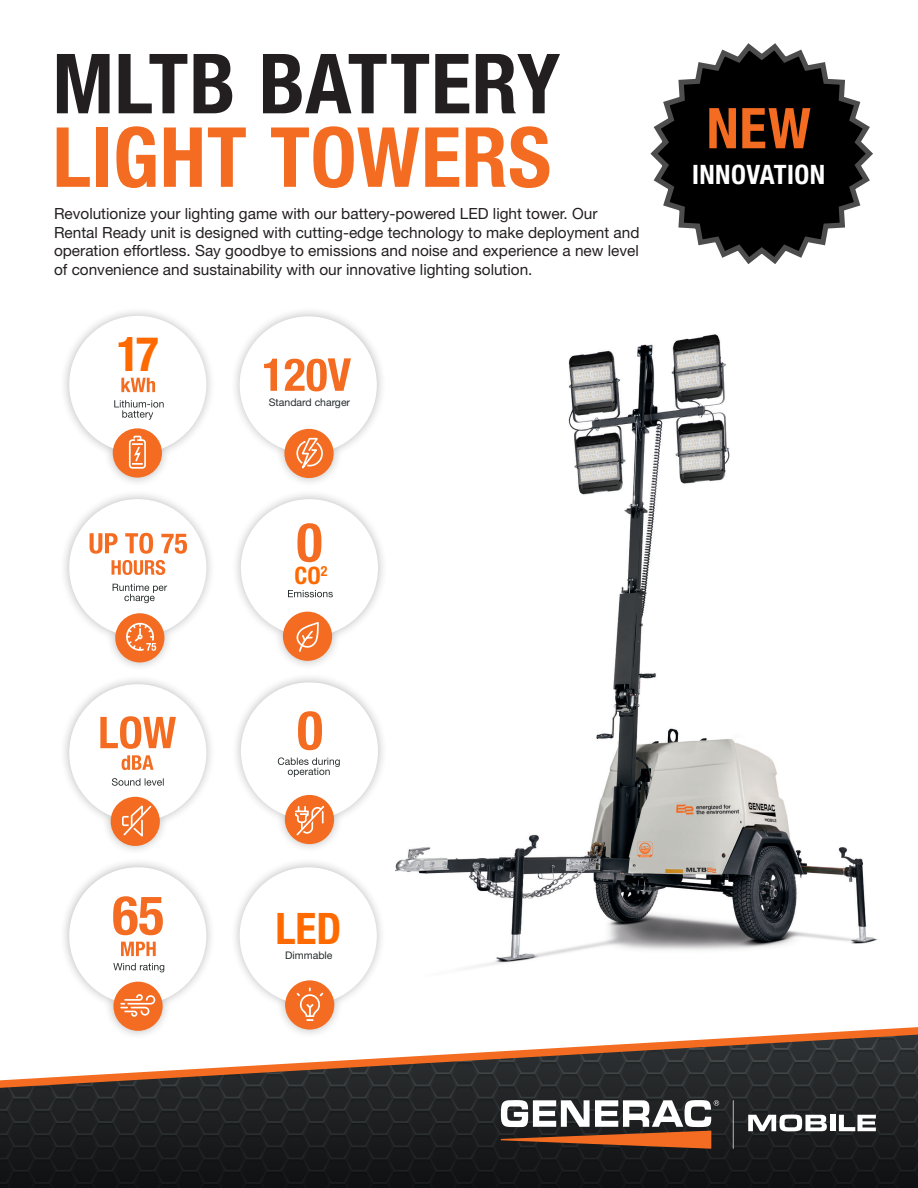
<style>
.page{position:relative;width:918px;height:1188px;background:#fff}
.page>*{position:absolute;margin:0;border:0;box-sizing:border-box;transform-origin:0 0}
.Large_Header{font:700 condensed 83.1px/73.5px "Helvetica Neue LT Std";letter-spacing:.005em;color:#231f20}
.Large_Header-2{font:700 condensed 56.25px "Helvetica Neue LT Std";color:#f36c21}
.t1{font:700 condensed 48px "Helvetica Neue LT Std";color:#ff6a00}
.t2{font:700 condensed 43.5px "Helvetica Neue LT Std";color:#ff6a00}
.Large_Header-3{font:700 condensed 26.85px "Helvetica Neue LT Std";letter-spacing:.015em;color:#fff}
.t3{font:700 condensed 24px "Helvetica Neue LT Std";color:#ff6a00}
.t4{font:15.45px/18.5px "Helvetica Neue LT Std";color:#231f20}
.t5{font:10.5px "Helvetica Neue LT Std";color:#272c2d}
.s1{color:#f36c21}
</style>
<div class="page">
<svg style="left:0;top:1031px;width:918px;height:157px"></svg>
<div style="left:59px;top:306px;width:157px;height:181px;background:#231f20;opacity:.3"></div>
<div style="left:69px;top:316px;width:137px;height:137px;background:#fff;border-radius:50%"></div>
<div style="left:113px;top:428px;width:49px;height:50px;background:#f36c21;border-radius:50%"></div>
<svg style="left:128px;top:435px;width:18px;height:34px"></svg>
<svg style="left:121px;top:378px;width:34px;height:14px"></svg>
<svg style="left:114px;top:400px;width:50px;height:20px"></svg>
<div style="left:59px;top:489px;width:157px;height:183px;background:#231f20;opacity:.3"></div>
<div style="left:69px;top:499px;width:137px;height:137px;background:#fff;border-radius:50%"></div>
<div style="left:115px;top:613px;width:49px;height:49px;background:#f36c21;border-radius:50%"></div>
<svg style="left:112px;top:560px;width:53px;height:15px"></svg>
<svg style="left:90px;top:533px;width:97px;height:21px"></svg>
<svg style="left:113px;top:584px;width:54px;height:19px"></svg>
<svg style="left:126px;top:622px;width:30px;height:29px"></svg>
<div style="left:231px;top:489px;width:157px;height:181px;background:#231f20;opacity:.3"></div>
<div style="left:241px;top:499px;width:137px;height:137px;background:#fff;border-radius:50%"></div>
<div style="left:283px;top:612px;width:49px;height:49px;background:#f36c21;border-radius:50%"></div>
<svg style="left:296px;top:623px;width:23px;height:29px"></svg>
<svg style="left:297px;top:523px;width:24px;height:39px"></svg>
<svg style="left:288px;top:590px;width:45px;height:7px"></svg>
<div style="left:231px;top:673px;width:157px;height:180px;background:#231f20;opacity:.3"></div>
<div style="left:241px;top:682px;width:137px;height:138px;background:#fff;border-radius:50%"></div>
<div style="left:285px;top:795px;width:49px;height:49px;background:#f36c21;border-radius:50%"></div>
<svg style="left:294px;top:805px;width:33px;height:34px"></svg>
<svg style="left:298px;top:711px;width:24px;height:39px"></svg>
<svg style="left:278px;top:757px;width:62px;height:20px"></svg>
<div style="left:59px;top:674px;width:157px;height:181px;background:#231f20;opacity:.3"></div>
<div style="left:69px;top:684px;width:137px;height:137px;background:#fff;border-radius:50%"></div>
<div style="left:111px;top:797px;width:49px;height:49px;background:#f36c21;border-radius:50%"></div>
<svg style="left:122px;top:802px;width:31px;height:38px"></svg>
<svg style="left:122px;top:755px;width:32px;height:15px"></svg>
<svg style="left:100px;top:716px;width:76px;height:33px"></svg>
<svg style="left:112px;top:778px;width:52px;height:8px"></svg>
<div style="left:59px;top:857px;width:157px;height:184px;background:#231f20;opacity:.31"></div>
<div style="left:69px;top:867px;width:137px;height:137px;background:#fff;border-radius:50%"></div>
<div style="left:113px;top:982px;width:50px;height:49px;background:#f36c21;border-radius:50%"></div>
<svg style="left:120px;top:994px;width:36px;height:23px"></svg>
<svg style="left:121px;top:942px;width:35px;height:14px"></svg>
<svg style="left:113px;top:896px;width:50px;height:39px"></svg>
<svg style="left:113px;top:963px;width:51px;height:9px"></svg>
<div style="left:230px;top:306px;width:156px;height:181px;background:#231f20;opacity:.3"></div>
<div style="left:240px;top:316px;width:137px;height:137px;background:#fff;border-radius:50%"></div>
<div style="left:284px;top:429px;width:50px;height:49px;background:#f36c21;border-radius:50%"></div>
<svg style="left:296px;top:437px;width:28px;height:41px"></svg>
<svg style="left:264px;top:358px;width:87px;height:33px"></svg>
<div style="left:230px;top:857px;width:156px;height:182px;background:#231f20;opacity:.3"></div>
<div style="left:240px;top:867px;width:137px;height:137px;background:#fff;border-radius:50%"></div>
<div style="left:285px;top:980px;width:49px;height:50px;background:#f36c21;border-radius:50%"></div>
<svg style="left:296px;top:987px;width:28px;height:34px"></svg>
<img style="left:395px;top:334px;width:483px;height:634px">
<svg style="left:650px;top:43px;width:223px;height:221px"></svg>
<p class="Large_Header" style="left:52px;top:46px;width:509px">MLTB BATTERY<br><span class="s1">LIGHT TOWERS</span></p>
<p class="t4" style="left:54px;top:204px;width:587px">Revolutionize your lighting game with our battery-powered LED light tower. Our Rental Ready unit is designed with cutting-edge technology to make deployment and operation effortless. Say goodbye to emissions and noise and experience a new level of convenience and sustainability with our innovative lighting solution.</p>
<p class="t1" style="left:117px;top:325px;width:44px">17</p>
<p class="t5" style="left:269px;top:396px;width:83px">Standard charger</p>
<p class="Large_Header-2" style="left:707px;top:94px;width:106px">NEW</p>
<p class="Large_Header-3" style="left:692px;top:158px;width:134px">INNOVATION</p>
<p class="t3" style="left:294px;top:561px;width:34px">CO<sup>2</sup></p>
<p class="t2" style="left:275px;top:902px;width:68px">LED</p>
<p class="t5" style="left:285px;top:949px;width:49px">Dimmable</p>
</div>
